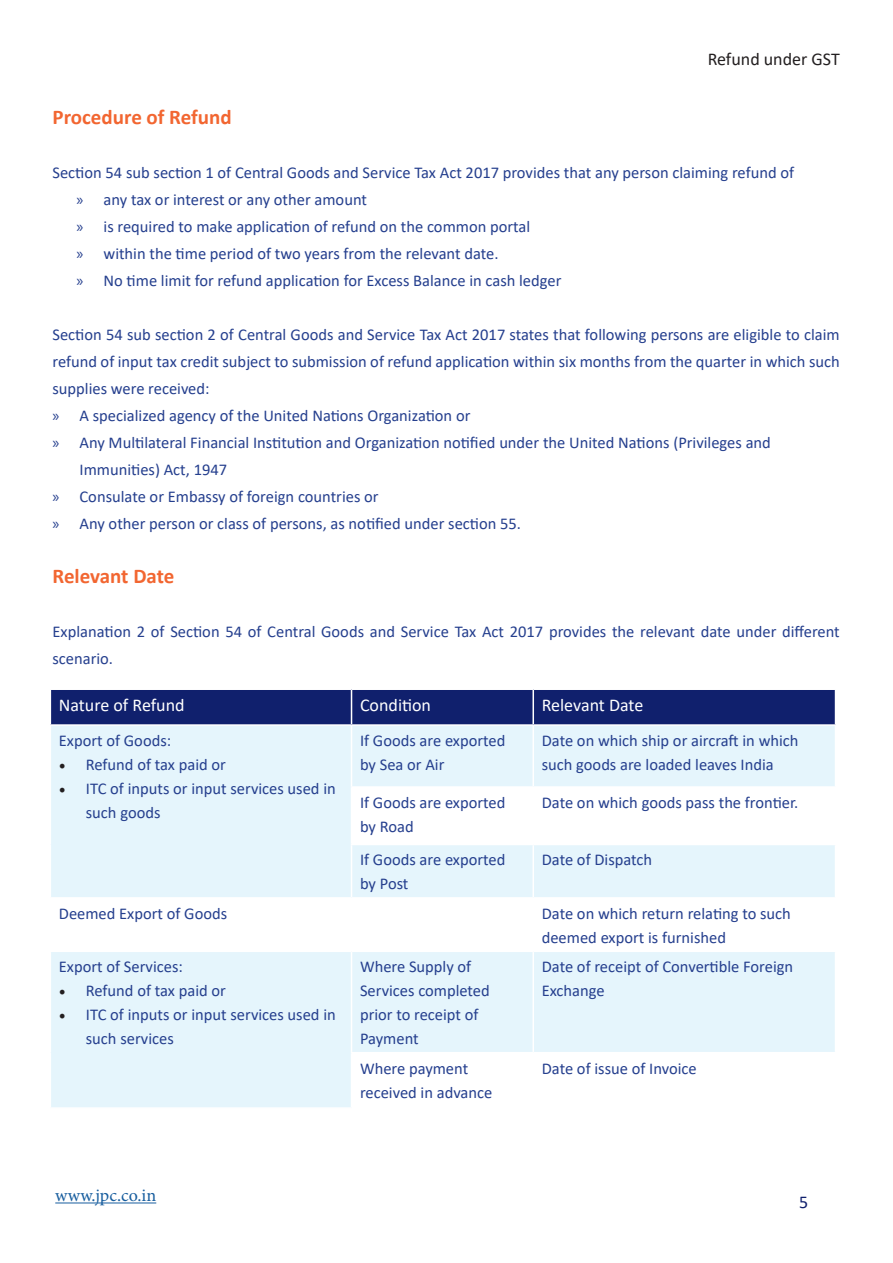
<style>
.page{position:relative;width:893px;height:1263px;background:#fff}
.page>*{position:absolute;margin:0;border:0;box-sizing:border-box;transform-origin:0 0}
.t1{font:700 21px "Calibri";color:#f26631}
.t2{font:18px "Calibri";color:#fff}
.t3{font:18px "Calibri";color:#231f20}
.t4{font:18px "Minion Pro";letter-spacing:.005em;color:#175d9e}
.t5{font:18px "Calibri";color:#10206d}
.t6{font:16.5px/24px "Calibri";color:#253f8e}
.s1{font-family:"Myriad Pro"}
.s2{font-family:"Minion Pro";font-size:18px;color:#231f20}
</style>
<div class="page">
<hr style="left:55px;top:1202px;width:101px;height:1px;background:#175d9e">
<div style="left:51px;top:690px;width:784px;height:34px;background:#10206d"></div>
<svg style="left:51px;top:726px;width:784px;height:381px;fill:#e5f5fc"></svg>
<hr style="left:351px;top:690px;width:1px;height:34px;background:#fff">
<hr style="left:532px;top:690px;width:2px;height:34px;background:#fff">
<hr style="left:351px;top:726px;width:1px;height:60px;background:#fff">
<hr style="left:532px;top:726px;width:2px;height:60px;background:#fff">
<hr style="left:351px;top:786px;width:182px;height:2px;background:#fff">
<hr style="left:351px;top:788px;width:1px;height:56px;background:#fff">
<hr style="left:533px;top:786px;width:303px;height:2px;background:#fff">
<hr style="left:532px;top:788px;width:2px;height:56px;background:#fff">
<hr style="left:351px;top:844px;width:182px;height:1px;background:#fff">
<hr style="left:351px;top:845px;width:1px;height:52px;background:#fff">
<hr style="left:533px;top:844px;width:303px;height:1px;background:#fff">
<hr style="left:532px;top:845px;width:2px;height:52px;background:#fff">
<hr style="left:50px;top:897px;width:301px;height:2px;background:#fff">
<hr style="left:351px;top:897px;width:182px;height:2px;background:#fff">
<hr style="left:351px;top:899px;width:1px;height:51px;background:#fff">
<hr style="left:533px;top:897px;width:303px;height:2px;background:#fff">
<hr style="left:532px;top:899px;width:2px;height:51px;background:#fff">
<hr style="left:50px;top:950px;width:301px;height:2px;background:#fff">
<hr style="left:351px;top:950px;width:182px;height:2px;background:#fff">
<hr style="left:351px;top:952px;width:1px;height:100px;background:#fff">
<hr style="left:533px;top:950px;width:303px;height:2px;background:#fff">
<hr style="left:532px;top:952px;width:2px;height:100px;background:#fff">
<hr style="left:351px;top:1052px;width:182px;height:1px;background:#fff">
<hr style="left:351px;top:1053px;width:1px;height:54px;background:#fff">
<hr style="left:533px;top:1052px;width:303px;height:1px;background:#fff">
<hr style="left:532px;top:1053px;width:2px;height:54px;background:#fff">
<p class="t1" style="left:53px;top:102px;width:181px">Procedure of Refund</p>
<p class="t3" style="left:708px;top:46px;width:134px">Refund under GST</p>
<p class="t6" style="left:77px;top:158px;width:719px;line-height:27px;text-indent:-24px">Section 54 sub section 1 of Central Goods and Service Tax Act 2017 provides that any person claiming refund of <span class="s1">»</span> any tax or interest or any other amount<br><span class="s1">»</span> is required to make application of refund on the common portal<br><span class="s1">»</span> within the time period of two years from the relevant date.<br><span class="s1">»</span> No time limit for refund application for Excess Balance in cash ledger</p>
<p class="t6" style="left:53px;top:322px;width:789px">Section 54 sub section 2 of Central Goods and Service Tax Act 2017 states that following persons are eligible to claim</p>
<p class="t6" style="left:53px;top:349px;width:789px">refund of input tax credit subject to submission of refund application within six months from the quarter in which such</p>
<p class="t6" style="left:53px;top:376px;width:159px">supplies were received:</p>
<p class="t6" style="left:53px;top:403px;width:419px"><span class="s1">»</span> A specialized agency of the United Nations Organization or</p>
<p class="t6" style="left:53px;top:430px;width:720px"><span class="s1">»</span> Any Multilateral Financial Institution and Organization notified under the United Nations (Privileges and</p>
<p class="t6" style="left:80px;top:457px;width:149px">Immunities) Act, 1947</p>
<p class="t6" style="left:53px;top:484px;width:328px"><span class="s1">»</span> Consulate or Embassy of foreign countries or</p>
<p class="t6" style="left:53px;top:511px;width:470px"><span class="s1">»</span> Any other person or class of persons, as notified under section 55.</p>
<p class="t1" style="left:53px;top:561px;width:123px">Relevant Date</p>
<p class="t6" style="left:53px;top:617px;width:789px;line-height:27px">Explanation 2 of Section 54 of Central Goods and Service Tax Act 2017 provides the relevant date under different scenario.</p>
<p class="t2" style="left:59px;top:693px;width:127px">Nature of Refund</p>
<p class="t2" style="left:360px;top:693px;width:73px">Condition</p>
<p class="t2" style="left:542px;top:693px;width:103px">Relevant Date</p>
<p class="t6" style="left:59px;top:728px;width:114px">Export of Goods:</p>
<p class="t6" style="left:59px;top:752px;width:169px"><span class="s2">•</span> Refund of tax paid or</p>
<p class="t6" style="left:86px;top:776px;width:251px;text-indent:-27px"><span class="s2">•</span> ITC of inputs or input services used in such goods</p>
<p class="t6" style="left:360px;top:728px;width:147px">If Goods are exported by Sea or Air</p>
<p class="t6" style="left:542px;top:728px;width:258px">Date on which ship or aircraft in which such goods are loaded leaves India</p>
<p class="t6" style="left:360px;top:790px;width:147px">If Goods are exported by Road</p>
<p class="t6" style="left:542px;top:790px;width:258px">Date on which goods pass the frontier.</p>
<p class="t6" style="left:360px;top:847px;width:147px">If Goods are exported by Post</p>
<p class="t6" style="left:542px;top:847px;width:112px">Date of Dispatch</p>
<p class="t6" style="left:59px;top:901px;width:170px">Deemed Export of Goods</p>
<p class="t6" style="left:542px;top:901px;width:251px">Date on which return relating to such deemed export is furnished</p>
<p class="t6" style="left:59px;top:954px;width:126px">Export of Services:</p>
<p class="t6" style="left:59px;top:978px;width:169px"><span class="s2">•</span> Refund of tax paid or</p>
<p class="t6" style="left:86px;top:1002px;width:251px;text-indent:-27px"><span class="s2">•</span> ITC of inputs or input services used in such services</p>
<p class="t6" style="left:360px;top:954px;width:131px">Where Supply of<br>Services completed prior to receipt of<br>Payment</p>
<p class="t6" style="left:542px;top:954px;width:253px">Date of receipt of Convertible Foreign<br>Exchange</p>
<p class="t6" style="left:360px;top:1056px;width:134px">Where payment received in advance</p>
<p class="t6" style="left:542px;top:1056px;width:156px">Date of issue of Invoice</p>
<p class="t4" style="left:55px;top:1183px;width:102px">www.jpc.co.in</p>
<p class="t5" style="left:799px;top:1190px;width:11px">5</p>
</div>
